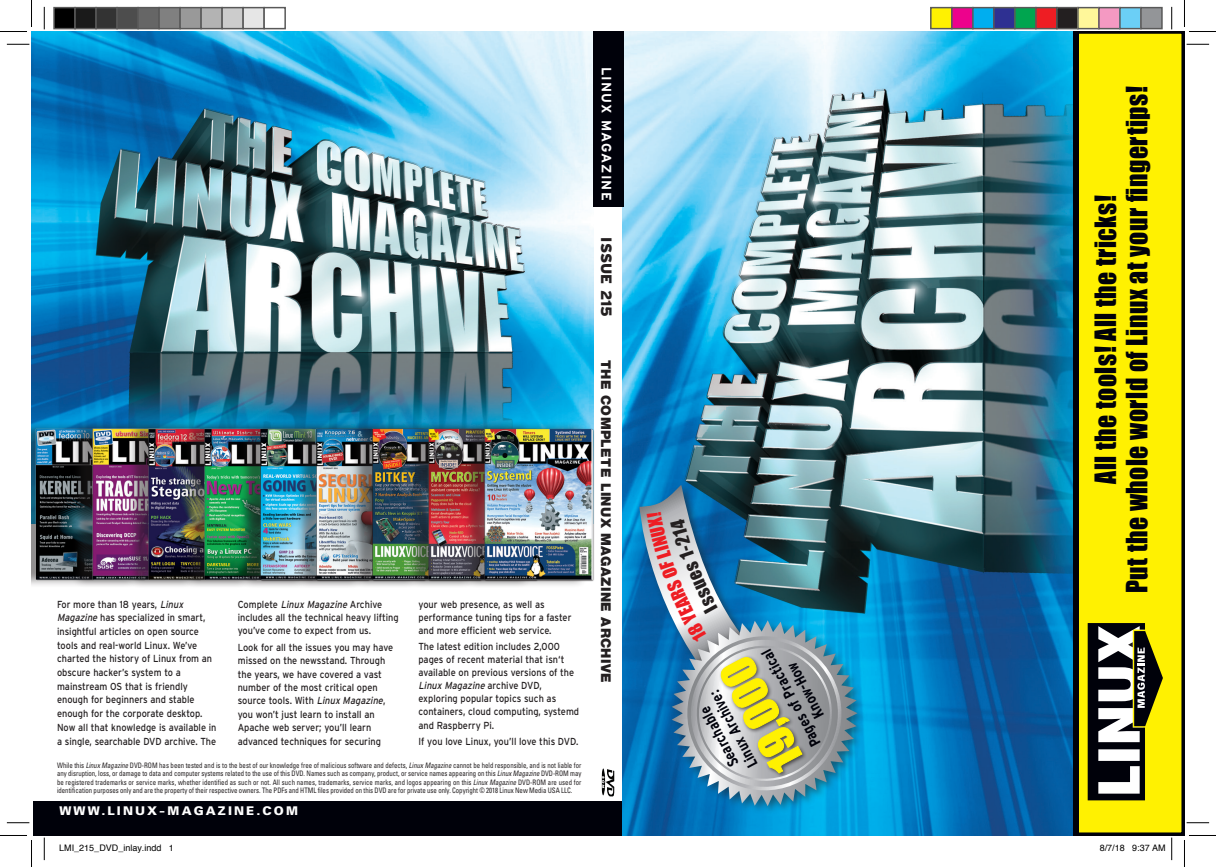
<style>
.page{position:relative;width:1216px;height:867px;background:#fff}
.page>*{position:absolute;margin:0;border:0;box-sizing:border-box;transform-origin:0 0}
.t1{font:43.65px "Impact";color:#fff101}
.t2{font:27px/31.5px "Impact";letter-spacing:.02em;color:#00010a;text-align:center;scale:.95 1}
.t3{font:700 condensed 15.3px/16.2px "Interstate";color:#00010a;text-align:center}
.t4{font:900 15px "Interstate";color:#231f20}
.t5{font:900 13.5px "Helvetica Neue";letter-spacing:.025em;color:#231f20}
.t6{font:700 13.5px "Interstate";letter-spacing:.08em;color:#fff}
.t7{font:900 12px "Univers";letter-spacing:.175em;color:#fff}
.t8{font:10.2px/13.6px "Interstate";color:#231f20;scale:.9 1}
.t9{font:9px "Helvetica";color:#000}
.t10{font:condensed 7.5px/8.2px "Univers";color:#231f20;text-align:justify;scale:.9 1}
.s1{font-style:italic}
</style>
<div class="page">
<img style="left:32px;top:32px;width:561px;height:391px">
<img style="left:32px;top:423px;width:39px;height:162px">
<div style="left:71px;top:420px;width:125px;height:168px;background:#231f20;opacity:.5"></div>
<img style="left:85px;top:423px;width:42px;height:162px">
<div style="left:127px;top:421px;width:125px;height:167px;background:#231f20;opacity:.5"></div>
<img style="left:141px;top:423px;width:42px;height:162px">
<div style="left:183px;top:421px;width:125px;height:167px;background:#231f20;opacity:.5"></div>
<img style="left:197px;top:423px;width:42px;height:162px">
<div style="left:239px;top:421px;width:126px;height:168px;background:#231f20;opacity:.5"></div>
<img style="left:253px;top:423px;width:42px;height:162px">
<div style="left:33px;top:801px;width:590px;height:34px;background:#00010a"></div>
<img style="left:623px;top:32px;width:449px;height:803px">
<div style="left:593px;top:32px;width:30px;height:175px;background:#00010a"></div>
<img style="left:602px;top:768px;width:12px;height:28px">
<div style="left:636px;top:482px;width:137px;height:212px;background:#231f20;opacity:.54"></div>
<div style="left:669px;top:618px;width:198px;height:197px;background:#231f20;opacity:.54"></div>
<svg style="left:1072px;top:32px;width:112px;height:803px;background:#e4d903"></svg>
<svg style="left:1087px;top:623px;width:75px;height:177px"></svg>
<div style="left:295px;top:421px;width:125px;height:168px;background:#231f20;opacity:.5"></div>
<img style="left:309px;top:423px;width:42px;height:162px">
<div style="left:351px;top:421px;width:125px;height:168px;background:#231f20;opacity:.5"></div>
<img style="left:365px;top:423px;width:42px;height:162px">
<div style="left:407px;top:421px;width:125px;height:168px;background:#231f20;opacity:.5"></div>
<img style="left:421px;top:423px;width:42px;height:162px">
<div style="left:463px;top:421px;width:125px;height:168px;background:#231f20;opacity:.5"></div>
<img style="left:477px;top:423px;width:117px;height:162px">
<svg style="left:7px;top:44px;width:22px;height:1px"></svg>
<svg style="left:1186px;top:44px;width:22px;height:1px"></svg>
<svg style="left:7px;top:822px;width:22px;height:1px"></svg>
<svg style="left:1186px;top:822px;width:22px;height:1px"></svg>
<svg style="left:44px;top:7px;width:1px;height:22px"></svg>
<svg style="left:44px;top:837px;width:1px;height:23px"></svg>
<svg style="left:1171px;top:7px;width:1px;height:22px"></svg>
<svg style="left:1171px;top:837px;width:1px;height:23px"></svg>
<svg style="left:0;top:0;width:32px;height:32px"></svg>
<svg style="left:0;top:835px;width:32px;height:32px"></svg>
<svg style="left:1184px;top:0;width:31px;height:32px"></svg>
<svg style="left:1184px;top:835px;width:31px;height:32px"></svg>
<div style="left:54px;top:8px;width:21px;height:21px;background:#000"></div>
<div style="left:53px;top:7px;width:23px;height:22px;border:2px solid #595959"></div>
<div style="left:75px;top:8px;width:21px;height:21px;background:#1a1a1a"></div>
<div style="left:74px;top:7px;width:23px;height:22px;border:2px solid #595959"></div>
<div style="left:96px;top:8px;width:21px;height:21px;background:#333"></div>
<div style="left:95px;top:7px;width:23px;height:22px;border:2px solid #595959"></div>
<div style="left:117px;top:8px;width:21px;height:21px;background:#4d4d4d"></div>
<div style="left:116px;top:7px;width:23px;height:22px;border:2px solid #595959"></div>
<div style="left:138px;top:8px;width:21px;height:21px;background:#666"></div>
<div style="left:137px;top:7px;width:23px;height:22px;border:2px solid #595959"></div>
<div style="left:159px;top:8px;width:21px;height:21px;background:#808080"></div>
<div style="left:158px;top:7px;width:23px;height:22px;border:2px solid #595959"></div>
<div style="left:180px;top:8px;width:21px;height:21px;background:#999"></div>
<div style="left:179px;top:7px;width:23px;height:22px;border:2px solid #595959"></div>
<div style="left:201px;top:8px;width:21px;height:21px;background:#b3b3b3"></div>
<div style="left:200px;top:7px;width:23px;height:22px;border:2px solid #595959"></div>
<div style="left:222px;top:8px;width:21px;height:21px;background:#ccc"></div>
<div style="left:221px;top:7px;width:23px;height:22px;border:2px solid #595959"></div>
<div style="left:243px;top:8px;width:21px;height:21px;background:#e6e6e6"></div>
<div style="left:242px;top:7px;width:23px;height:22px;border:2px solid #595959"></div>
<div style="left:263px;top:7px;width:23px;height:22px;border:2px solid #595959"></div>
<div style="left:930px;top:8px;width:21px;height:21px;background:#fff101"></div>
<div style="left:930px;top:7px;width:22px;height:22px;border:2px solid #595959"></div>
<div style="left:951px;top:8px;width:21px;height:21px;background:#ed028c"></div>
<div style="left:951px;top:7px;width:22px;height:22px;border:2px solid #595959"></div>
<div style="left:972px;top:8px;width:21px;height:21px;background:#00aeef"></div>
<div style="left:972px;top:7px;width:22px;height:22px;border:2px solid #595959"></div>
<div style="left:993px;top:8px;width:21px;height:21px;background:#2e3092"></div>
<div style="left:993px;top:7px;width:22px;height:22px;border:2px solid #595959"></div>
<div style="left:1014px;top:8px;width:21px;height:21px;background:#00a54f"></div>
<div style="left:1014px;top:7px;width:22px;height:22px;border:2px solid #595959"></div>
<div style="left:1035px;top:8px;width:21px;height:21px;background:#ee1d23"></div>
<div style="left:1035px;top:7px;width:22px;height:22px;border:2px solid #595959"></div>
<div style="left:1056px;top:8px;width:21px;height:21px;background:#231f20"></div>
<div style="left:1056px;top:7px;width:22px;height:22px;border:2px solid #595959"></div>
<div style="left:1077px;top:8px;width:21px;height:21px;background:#fff79a"></div>
<div style="left:1077px;top:7px;width:22px;height:22px;border:2px solid #595959"></div>
<div style="left:1098px;top:8px;width:21px;height:21px;background:#f499c2"></div>
<div style="left:1098px;top:7px;width:22px;height:22px;border:2px solid #595959"></div>
<div style="left:1119px;top:8px;width:21px;height:21px;background:#6bcff6"></div>
<div style="left:1119px;top:7px;width:22px;height:22px;border:2px solid #595959"></div>
<div style="left:1140px;top:8px;width:21px;height:21px;background:#939598"></div>
<div style="left:1140px;top:7px;width:22px;height:22px;border:2px solid #595959"></div>
<svg style="left:639px;top:485px;width:218px;height:321px;background:#5f8fa5"></svg>
<p class="t8" style="left:57px;top:597px;width:179px">For more than 18 years, <span class="s1">Linux Magazine</span> has specialized in smart, insightful articles on open source tools and real-world Linux. We’ve charted the history of Linux from an obscure hacker’s system to a mainstream OS that is friendly enough for beginners and stable enough for the corporate desktop.<br>Now all that knowledge is available in a single, searchable DVD archive. The</p>
<p class="t8" style="left:238px;top:597px;width:180px">Complete <span class="s1">Linux Magazine</span> Archive includes all the technical heavy lifting you’ve come to expect from us.</p>
<p class="t8" style="left:418px;top:597px;width:171px;line-height:13px">your web presence, as well as performance tuning tips for a faster and more efficient web service.</p>
<p class="t8" style="left:418px;top:639px;width:180px;line-height:13px">The latest edition includes 2,000 pages of recent material that isn‘t available on previous versions of the<br><span class="s1">Linux Magazine</span> a r c h i v e D V D , exploring popular topics such as containers, cloud computing, systemd and Raspberry Pi.</p>
<p class="t8" style="left:418px;top:734px;width:179px">If you love Linux, you’ll love this DVD.</p>
<p class="t10" style="left:57px;top:761px;width:584px">While this <span class="s1">LinuxMagazine</span> DVD-ROM has been tested and is to the best of our knowledge free of malicious software and defects, <span class="s1">LinuxMagazine</span> cannot be held responsible, and is not liable for any disruption, loss, or damage to data and computer systems related to the use of this DVD. Names such as company, product, or service names appearing on this <span class="s1">LinuxMagazine</span> DVD-ROM may be registered trademarks or service marks, whether identified as such or not. All such names, trademarks, service marks, and logos appearing on this <span class="s1">LinuxMagazine</span> DVD-ROM are used for identification purposes only and are the property of their respective owners. The PDFs and HTML files provided on this DVD are for private use only. Copyright © 2018 Linux New Media USA LLC.</p>
<p class="t7" style="left:59px;top:803px;width:240px">WWW.LINUX-MAGAZINE.COM</p>
<p class="t8" style="left:238px;top:640px;width:174px">Look for all the issues you may have missed on the newsstand. Through the years, we have covered a vast number of the most critical open source tools. With <span class="s1">Linux Magazine</span>, you won’t just learn to install an Apache web server; you’ll learn advanced techniques for securing</p>
<h3 class="t6" style="left:614px;top:67px;width:135px;rotate:90deg">LINUX MAGAZINE</h3>
<h3 class="t4" style="left:615px;top:237px;width:81px;rotate:90deg">ISSUE 215</h3>
<h3 class="t5" style="left:614px;top:360px;width:324px;rotate:90deg">THE COMPLETE LINUX MAGAZINE ARCHIVE</h3>
<h3 class="t3" style="left:809px;top:749px;width:110px;rotate:-118deg">Pages of Practical<br>Know-How</h3>
<h1 class="t1" style="left:759px;top:783px;width:122px;rotate:-118deg">19,000</h1>
<h3 class="t3" style="left:731px;top:778px;width:86px;rotate:-118deg">Searchable<br>Linux Archive:</h3>
<h2 class="t2" style="left:1088px;top:593px;width:535px;rotate:-90deg">All the tools! All the tricks!<br>Put the whole world of Linux at your fingertips!</h2>
<p class="t9" style="left:59px;top:841px;width:116px">LMI_215_DVD_inlay.indd 1</p>
<p class="t9" style="left:1099px;top:841px;width:68px">8/7/18 9:37 AM</p>
</div>
